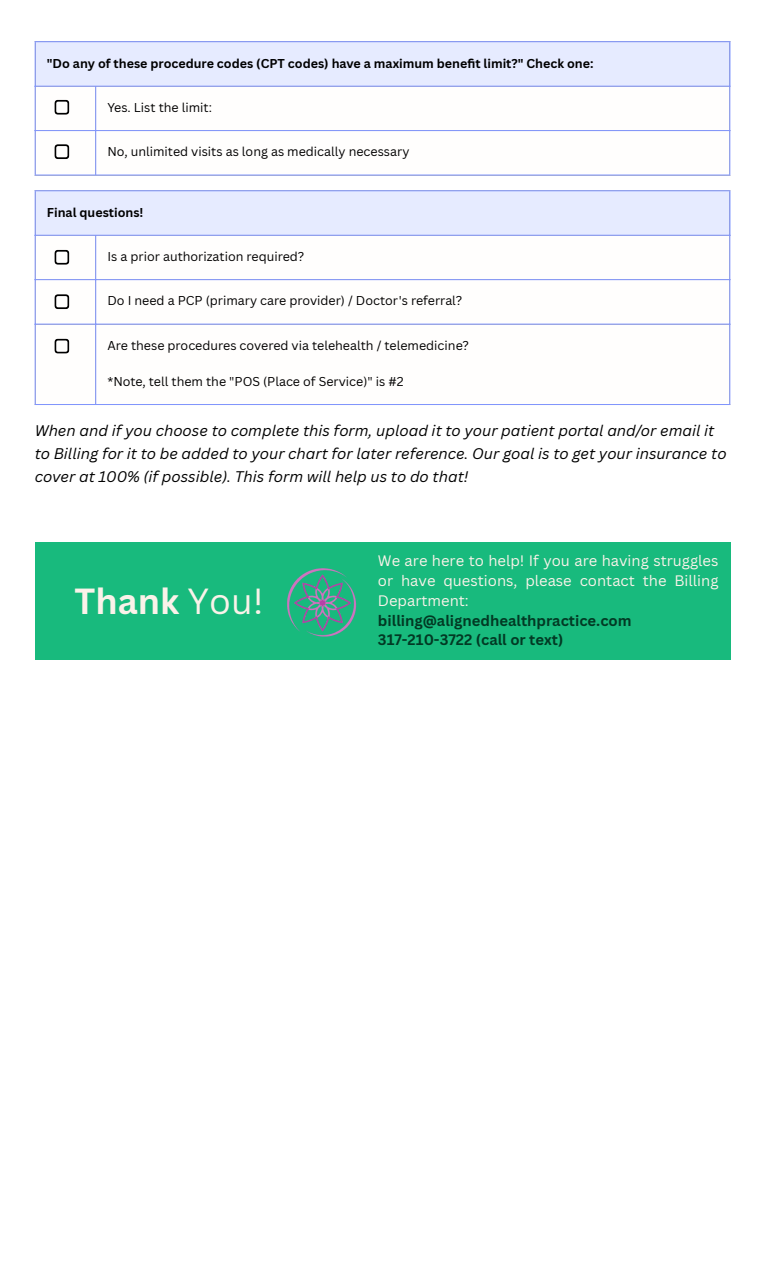
<style>
.page{position:relative;width:765px;height:1262px;background:#fff}
.page>*{position:absolute;margin:0;border:0;box-sizing:border-box;transform-origin:0 0}
.t1{font:700 35.38px "Canva Sans";color:#faf2e9}
.t2{font:italic 15px/23px "Canva Sans";color:#000}
.t3{font:14.75px/19.8px "Canva Sans";color:#faf2e9;text-align:justify}
.t4{font:700 14.75px "Canva Sans";color:#023924}
.t5{font:12.5px "Canva Sans";color:#000}
.t6{font:700 12.5px "Canva Sans";color:#000}
.s1{font-weight:400}
</style>
<div class="page">
<div style="left:35px;top:41px;width:695px;height:45px;background:#e6ebff"></div>
<svg style="left:36px;top:87px;width:693px;height:88px"></svg>
<svg style="left:54px;top:100px;width:15px;height:15px"></svg>
<svg style="left:54px;top:144px;width:15px;height:15px"></svg>
<hr style="left:35px;top:42px;width:1px;height:133px;background:#8095fe">
<hr style="left:95px;top:87px;width:1px;height:88px;background:#8095fe">
<hr style="left:729px;top:42px;width:1px;height:133px;background:#8095fe">
<hr style="left:35px;top:41px;width:695px;height:1px;background:#8095fe">
<hr style="left:35px;top:86px;width:695px;height:1px;background:#8095fe">
<hr style="left:35px;top:130px;width:695px;height:1px;background:#8095fe">
<hr style="left:35px;top:175px;width:695px;height:1px;background:#8095fe">
<div style="left:35px;top:191px;width:695px;height:44px;background:#e6ebff"></div>
<svg style="left:36px;top:236px;width:693px;height:168px"></svg>
<svg style="left:54px;top:250px;width:15px;height:15px"></svg>
<svg style="left:54px;top:294px;width:15px;height:15px"></svg>
<svg style="left:54px;top:339px;width:15px;height:15px"></svg>
<hr style="left:35px;top:191px;width:1px;height:213px;background:#8095fe">
<hr style="left:95px;top:236px;width:1px;height:168px;background:#8095fe">
<hr style="left:729px;top:191px;width:1px;height:213px;background:#8095fe">
<hr style="left:35px;top:190px;width:695px;height:1px;background:#8095fe">
<hr style="left:35px;top:235px;width:695px;height:1px;background:#8095fe">
<hr style="left:35px;top:279px;width:695px;height:1px;background:#8095fe">
<hr style="left:35px;top:324px;width:695px;height:1px;background:#8095fe">
<hr style="left:35px;top:404px;width:695px;height:1px;background:#8095fe">
<div style="left:35px;top:542px;width:695px;height:117px;background:#18ba7d"></div>
<img style="left:287px;top:568px;width:70px;height:69px">
<p class="t6" style="left:47px;top:54px;width:548px">"Do any of these procedure codes (CPT codes) have a maximum benefit limit?" Check one:</p>
<p class="t5" style="left:107px;top:99px;width:106px">Yes. List the limit:</p>
<p class="t5" style="left:107px;top:143px;width:303px">No, unlimited visits as long as medically necessary</p>
<p class="t6" style="left:47px;top:203px;width:98px">Final questions!</p>
<p class="t5" style="left:107px;top:248px;width:198px">Is a prior authorization required?</p>
<p class="t5" style="left:107px;top:292px;width:356px">Do I need a PCP (primary care provider) / Doctor's referral?</p>
<p class="t5" style="left:107px;top:336px;width:363px">Are these procedures covered via telehealth / telemedicine?</p>
<p class="t5" style="left:107px;top:373px;width:298px">*Note, tell them the "POS (Place of Service)" is #2</p>
<p class="t2" style="left:35px;top:419px;width:693px">When and if you choose to complete this form, upload it to your patient portal and/or email it to Billing for it to be added to your chart for later reference. Our goal is to get your insurance to cover at 100% (if possible). This form will help us to do that!</p>
<p class="t1" style="left:74px;top:577px;width:191px">Thank <span class="s1">You!</span></p>
<p class="t3" style="left:378px;top:551px;width:342px">We are here to help! If you are having struggles or have questions, please contact the Billing Department:</p>
<p class="t4" style="left:378px;top:610px;width:255px">billing@alignedhealthpractice.com</p>
<p class="t4" style="left:378px;top:629px;width:187px">317-210-3722 (call or text)</p>
</div>
